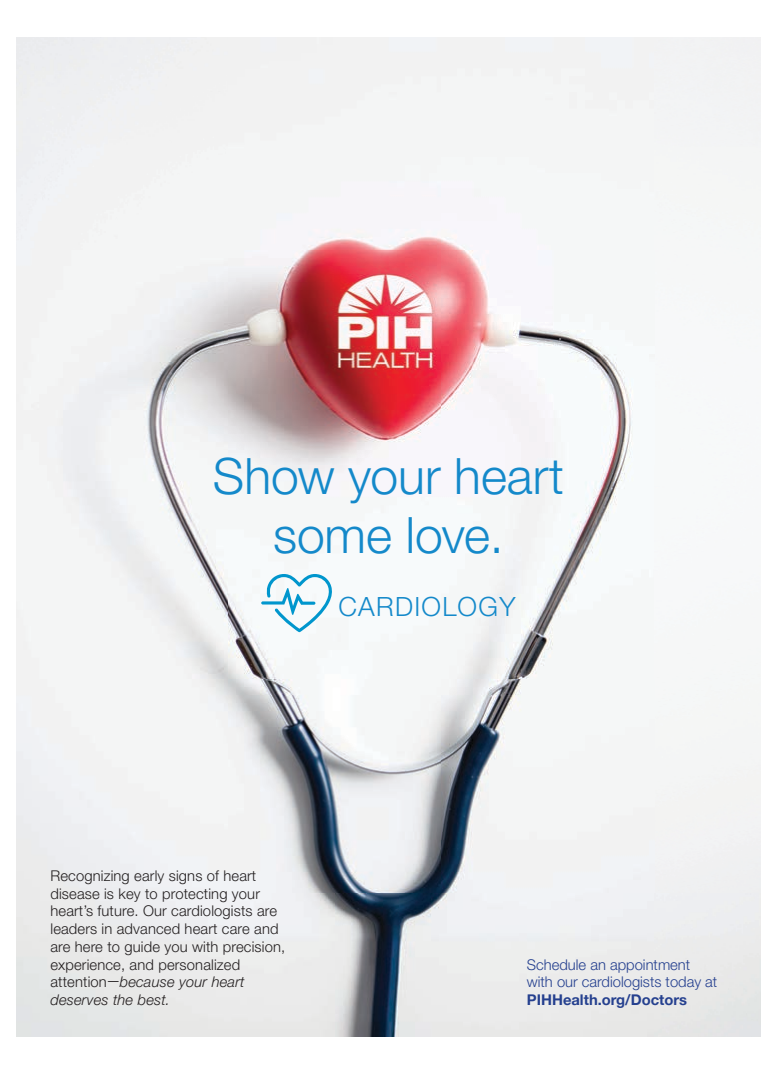
<style>
.page{position:relative;width:777px;height:1074px;background:#fff}
.page>*{position:absolute;margin:0;border:0;box-sizing:border-box;transform-origin:0 0}
.t1{font:300 49.9px/59.9px "Helvetica Neue LT Std";color:#1489ca;text-align:center}
.t2{font:300 26.4px "Helvetica Neue LT Std";letter-spacing:.05em;color:#1489ca}
.t3{font:300 14.8px/17.7px "Helvetica Neue LT Std";letter-spacing:.01em;color:#231f20}
.t4{font:300 14.8px/17.7px "Helvetica Neue LT Std";color:#25408f}
.t5{font:700 14.8px "Helvetica Neue LT Std";color:#25408f}
.s1{font-family:"Poppins"}
.s2{font-style:italic}
</style>
<div class="page">
<img style="left:16px;top:37px;width:745px;height:1000px">
<svg style="left:261px;top:574px;width:73px;height:58px"></svg>
<h1 class="t1" style="left:213px;top:445px;width:353px">Show your heart some love.</h1>
<h2 class="t2" style="left:338px;top:590px;width:179px">CARDIOLOGY</h2>
<p class="t3" style="left:50px;top:866px;width:236px">Recognizing early signs of heart disease is key to protecting your heart’s future. Our cardiologists are leaders in advanced heart care and are here to guide you with precision, experience, and personalized attention<span class="s1">—</span><span class="s2">because your heart deserves the best.</span></p>
<p class="t4" style="left:527px;top:955px;width:192px">Schedule an appointment with our cardiologists today at</p>
<p class="t5" style="left:527px;top:991px;width:162px">PIHHealth.org/Doctors</p>
</div>
